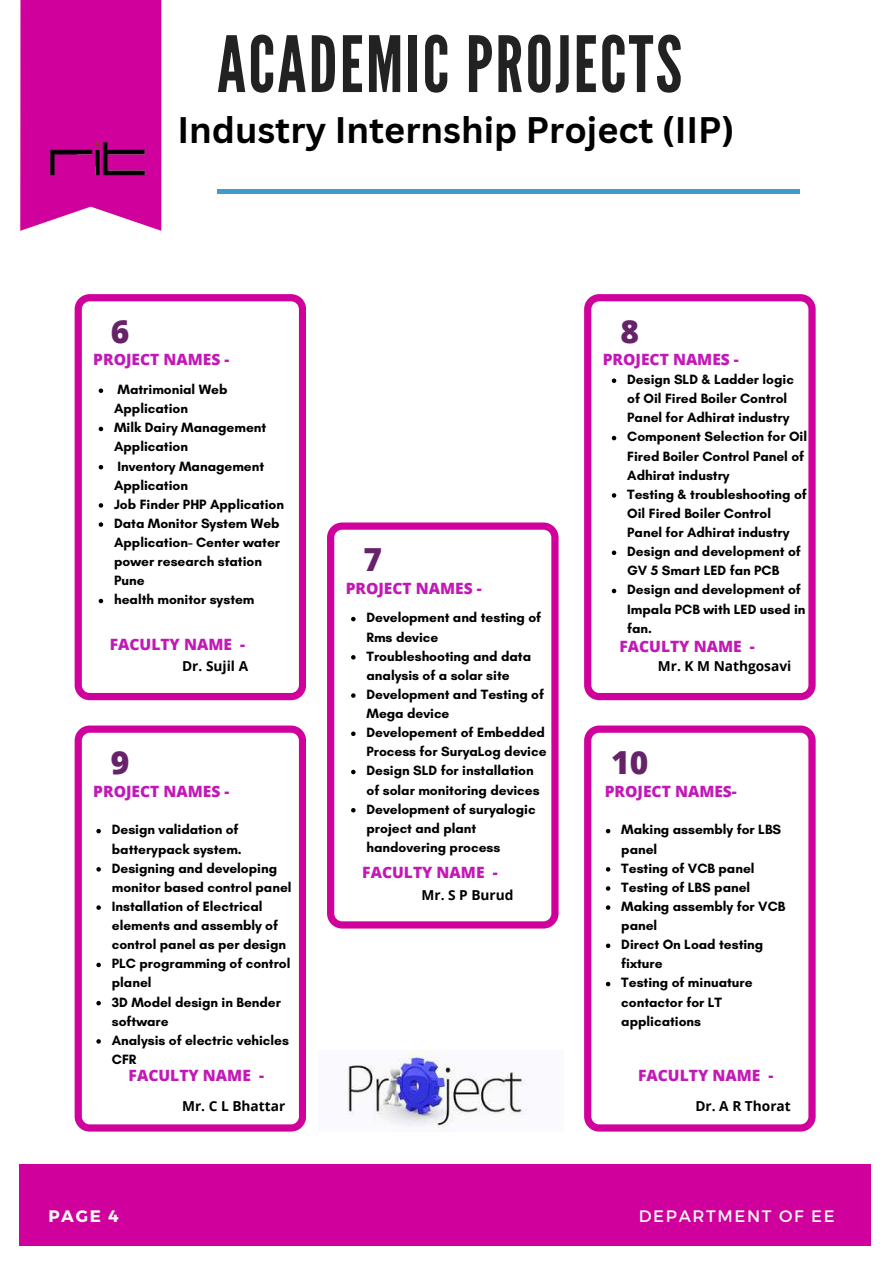
<style>
.page{position:relative;width:893px;height:1264px;background:#fff}
.page>*{position:absolute;margin:0;border:0;box-sizing:border-box;transform-origin:0 0}
.t1{font:77.25px "League Gothic";letter-spacing:.03em;color:#222}
.t2{font:700 36px "Canva Sans";color:#000}
.t3{font:800 31.8px "Open Sans";color:#672369}
.t4{font:16.65px "Montserrat";letter-spacing:.1em;color:#fafafa}
.t5{font:700 16.65px "Montserrat";color:#fafafa}
.t6{font:800 15.6px "Open Sans";color:#c219b6}
.t7{font:700 13.65px/19px "Glacial Indifference";color:#000}
.t8{font:700 13.65px "Open Sans";color:#000}
</style>
<div class="page">
<svg style="left:75px;top:294px;width:231px;height:406px"></svg>
<div style="left:19px;top:1164px;width:851px;height:81px;background:#cf009b"></div>
<svg style="left:99px;top:388px;width:4px;height:5px"></svg>
<svg style="left:99px;top:427px;width:4px;height:4px"></svg>
<svg style="left:99px;top:465px;width:4px;height:4px"></svg>
<svg style="left:99px;top:503px;width:4px;height:4px"></svg>
<svg style="left:99px;top:522px;width:4px;height:5px"></svg>
<svg style="left:99px;top:598px;width:4px;height:5px"></svg>
<svg style="left:20px;top:0;width:141px;height:231px;background:#d212a2"></svg>
<hr style="left:217px;top:190px;width:582px;height:3px;background:#409ccd">
<img style="left:43px;top:135px;width:110px;height:55px">
<svg style="left:75px;top:725px;width:231px;height:406px"></svg>
<svg style="left:96px;top:828px;width:5px;height:5px"></svg>
<svg style="left:96px;top:867px;width:5px;height:4px"></svg>
<svg style="left:96px;top:905px;width:5px;height:4px"></svg>
<svg style="left:96px;top:962px;width:5px;height:5px"></svg>
<svg style="left:96px;top:1000px;width:5px;height:5px"></svg>
<svg style="left:96px;top:1039px;width:5px;height:4px"></svg>
<svg style="left:327px;top:522px;width:231px;height:406px"></svg>
<svg style="left:351px;top:617px;width:4px;height:4px"></svg>
<svg style="left:351px;top:655px;width:4px;height:4px"></svg>
<svg style="left:351px;top:693px;width:4px;height:4px"></svg>
<svg style="left:351px;top:731px;width:4px;height:5px"></svg>
<svg style="left:351px;top:769px;width:4px;height:5px"></svg>
<svg style="left:351px;top:808px;width:4px;height:4px"></svg>
<svg style="left:584px;top:294px;width:231px;height:406px"></svg>
<svg style="left:611px;top:378px;width:5px;height:5px"></svg>
<svg style="left:611px;top:436px;width:5px;height:4px"></svg>
<svg style="left:611px;top:493px;width:5px;height:4px"></svg>
<svg style="left:611px;top:550px;width:5px;height:5px"></svg>
<svg style="left:611px;top:588px;width:5px;height:5px"></svg>
<svg style="left:584px;top:725px;width:231px;height:406px"></svg>
<svg style="left:606px;top:828px;width:4px;height:5px"></svg>
<svg style="left:606px;top:867px;width:4px;height:4px"></svg>
<svg style="left:606px;top:886px;width:4px;height:4px"></svg>
<svg style="left:606px;top:905px;width:4px;height:4px"></svg>
<svg style="left:606px;top:943px;width:4px;height:5px"></svg>
<svg style="left:606px;top:981px;width:4px;height:5px"></svg>
<img style="left:347px;top:1050px;width:180px;height:78px">
<h1 class="t1" style="left:217px;top:20px;width:466px">ACADEMIC PROJECTS</h1>
<h2 class="t2" style="left:177px;top:104px;width:558px">Industry Internship Project (IIP)</h2>
<h3 class="t3" style="left:111px;top:309px;width:20px">6</h3>
<p class="t6" style="left:93px;top:348px;width:138px">PROJECT NAMES -</p>
<p class="t7" style="left:114px;top:380px;width:171px">Matrimonial Web<br>Application<br>Milk Dairy Management<br>Application<br>Inventory Management<br>Application<br>Job Finder PHP Application<br>Data Monitor System Web<br>Application- Center water power research station<br>Pune<br>health monitor system</p>
<p class="t6" style="left:110px;top:633px;width:137px">FACULTY NAME -</p>
<h3 class="t3" style="left:111px;top:740px;width:20px">9</h3>
<p class="t8" style="left:182px;top:656px;width:67px">Dr. Sujil A</p>
<p class="t6" style="left:93px;top:780px;width:138px">PROJECT NAMES -</p>
<p class="t7" style="left:112px;top:820px;width:181px">Design validation of batterypack system.<br>Designing and developing monitor based control panel<br>Installation of Electrical elements and assembly of control panel as per design<br>PLC programming of control planel<br>3D Model design in Bender software<br>Analysis of electric vehicles<br>CFR</p>
<p class="t8" style="left:182px;top:1096px;width:105px">Mr. C L Bhattar</p>
<p class="t6" style="left:129px;top:1064px;width:137px">FACULTY NAME -</p>
<h3 class="t3" style="left:363px;top:537px;width:20px">7</h3>
<p class="t6" style="left:345px;top:577px;width:138px">PROJECT NAMES -</p>
<p class="t7" style="left:366px;top:608px;width:181px">Development and testing of<br>Rms device<br>Troubleshooting and data analysis of a solar site<br>Development and Testing of<br>Mega device<br>Developement of Embedded<br>Process for SuryaLog device<br>Design SLD for installation of solar monitoring devices<br>Development of suryalogic project and plant handovering process</p>
<p class="t8" style="left:421px;top:884px;width:93px">Mr. S P Burud</p>
<p class="t6" style="left:362px;top:861px;width:137px">FACULTY NAME -</p>
<h3 class="t3" style="left:620px;top:309px;width:20px">8</h3>
<p class="t7" style="left:627px;top:370px;width:181px">Design SLD &amp; Ladder logic of Oil Fired Boiler Control<br>Panel for Adhirat industry<br>Component Selection for Oil<br>Fired Boiler Control Panel of<br>Adhirat industry<br>Testing &amp; troubleshooting of<br>Oil Fired Boiler Control<br>Panel for Adhirat industry<br>Design and development of<br>GV 5 Smart LED fan PCB<br>Design and development of<br>Impala PCB with LED used in fan.</p>
<p class="t8" style="left:658px;top:656px;width:135px">Mr. K M Nathgosavi</p>
<p class="t6" style="left:602px;top:348px;width:138px">PROJECT NAMES -</p>
<p class="t6" style="left:619px;top:635px;width:137px">FACULTY NAME -</p>
<h3 class="t3" style="left:611px;top:740px;width:39px">10</h3>
<p class="t6" style="left:604px;top:780px;width:134px">PROJECT NAMES-</p>
<p class="t7" style="left:621px;top:820px;width:166px">Making assembly for LBS panel<br>Testing of VCB panel<br>Testing of LBS panel<br>Making assembly for VCB panel<br>Direct On Load testing fixture<br>Testing of minuature contactor for LT applications</p>
<p class="t6" style="left:638px;top:1064px;width:137px">FACULTY NAME -</p>
<p class="t8" style="left:695px;top:1096px;width:97px">Dr. A R Thorat</p>
<p class="t5" style="left:48px;top:1205px;width:72px">PAGE 4</p>
<p class="t4" style="left:638px;top:1204px;width:197px">DEPARTMENT OF EE</p>
</div>
